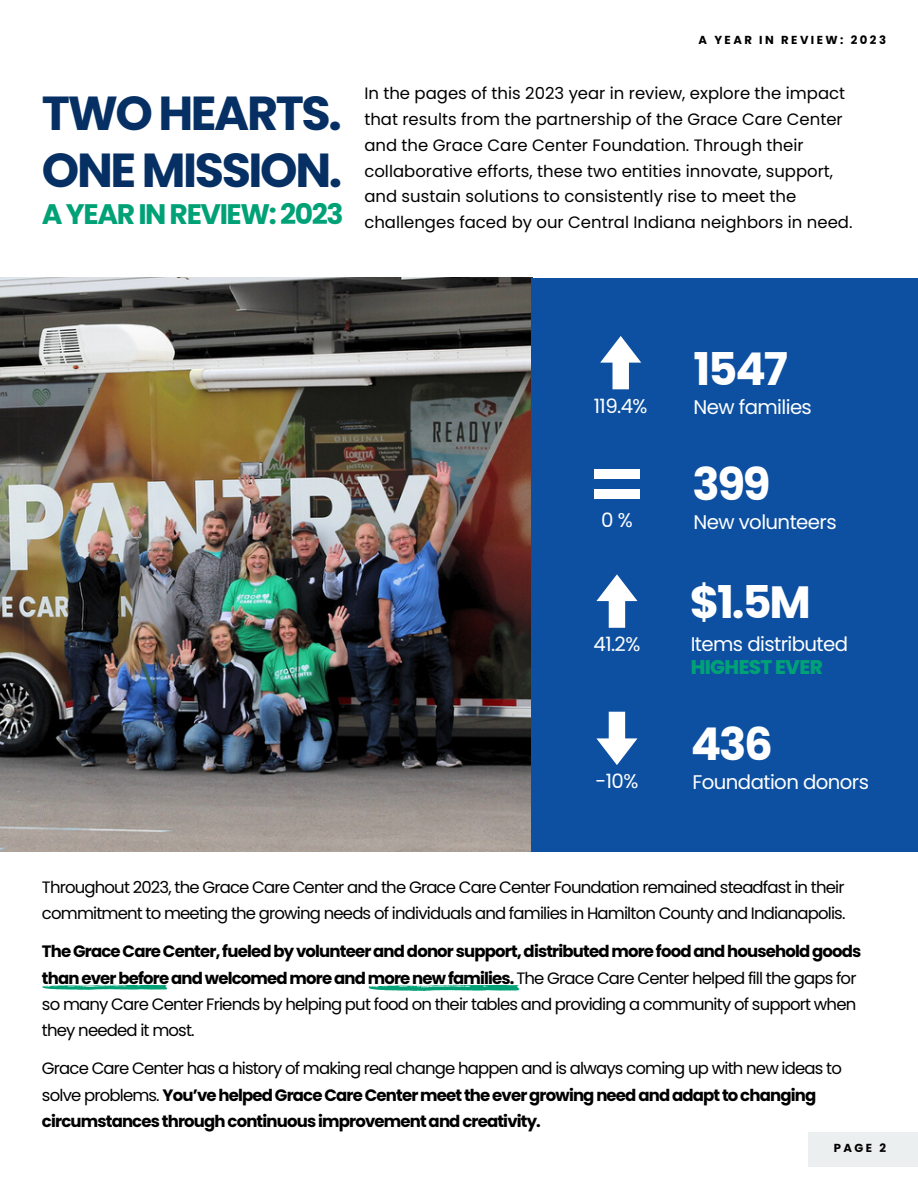
<style>
.page{position:relative;width:918px;height:1188px;background:#fff}
.page>*{position:absolute;margin:0;border:0;box-sizing:border-box;transform-origin:0 0}
.t1{font:700 47.7px/56.2px "Poppins";letter-spacing:-.05em;color:#063063}
.t2{font:700 45.15px "Poppins";letter-spacing:-.05em;color:#fff}
.t3{font:700 28.2px "Poppins";letter-spacing:-.05em;color:#00a176}
.t4{font:19.8px/23.7px "Poppins";letter-spacing:-.03em;color:#fff}
.t5{font:16.5px/26.2px "Poppins";letter-spacing:-.05em;color:#000}
.t6{font:16.5px/25.8px "Poppins";color:#000}
.t7{font:700 16.5px/26.2px "Poppins";letter-spacing:-.05em;color:#000}
.t8{font:700 11.7px "Poppins";letter-spacing:.21em;color:#000}
.s1{font-weight:800;color:#00a176}
.s2{font-weight:700}
.s3{font-weight:400}
</style>
<div class="page">
<img style="left:0;top:278px;width:532px;height:574px">
<div style="left:532px;top:278px;width:386px;height:573px;background:#0d50a1"></div>
<svg style="left:596px;top:574px;width:41px;height:54px"></svg>
<div style="left:594px;top:470px;width:46px;height:9px;background:#fff"></div>
<div style="left:594px;top:489px;width:46px;height:10px;background:#fff"></div>
<svg style="left:596px;top:712px;width:41px;height:53px"></svg>
<svg style="left:600px;top:336px;width:41px;height:53px"></svg>
<div style="left:808px;top:1132px;width:110px;height:35px;background:#ecefef"></div>
<svg style="left:42px;top:985px;width:126px;height:5px"></svg>
<svg style="left:369px;top:985px;width:151px;height:6px"></svg>
<h1 class="t1" style="left:42px;top:86px;width:302px">TWO HEARTS.<br>ONE MISSION.</h1>
<h1 class="t3" style="left:42px;top:194px;width:303px">A YEAR IN REVIEW: 2023</h1>
<p class="t8" style="left:698px;top:32px;width:189px">A YEAR IN REVIEW: 2023</p>
<h3 class="t6" style="left:364px;top:80px;width:490px">In the pages of this 2023 year in review, explore the impact that results from the partnership of the Grace Care Center and the Grace Care Center Foundation. Through their collaborative efforts, these two entities innovate, support, and sustain solutions to consistently rise to meet the challenges faced by our Central Indiana neighbors in need.</h3>
<h3 class="t2" style="left:694px;top:338px;width:96px">1547</h3>
<h3 class="t4" style="left:594px;top:394px;width:55px">119.4%</h3>
<h1 class="t4" style="left:694px;top:395px;width:120px">New families</h1>
<p class="t2" style="left:692px;top:453px;width:80px">399</p>
<h3 class="t4" style="left:601px;top:509px;width:33px">0%</h3>
<h4 class="t4" style="left:694px;top:510px;width:145px">New volunteers</h4>
<h2 class="t2" style="left:690px;top:570px;width:123px">$1.5M</h2>
<p class="t4" style="left:594px;top:632px;width:48px">41.2%</p>
<p class="t4" style="left:691px;top:632px;width:159px">Items distributed<br><span class="s1">HIGHEST EVER</span></p>
<h3 class="t2" style="left:691px;top:713px;width:84px">436</h3>
<p class="t4" style="left:596px;top:769px;width:44px">-10%</p>
<h1 class="t4" style="left:692px;top:770px;width:178px">Foundation donors</h1>
<h3 class="t5" style="left:42px;top:874px;width:805px">Throughout 2023, the Grace Care Center and the Grace Care Center Foundation remained steadfast in their commitment to meeting the growing needs of individuals and families in Hamilton County and Indianapolis.</h3>
<h1 class="t5" style="left:42px;top:939px;width:821px"><span class="s2">The Grace Care Center, fueled by volunteer and donor support, distributed more food and household goods than ever before and welcomed more and more new families.</span> The Grace Care Center helped fill the gaps for so many Care Center Friends by helping put food on their tables and providing a community of support when they needed it most.</h1>
<h3 class="t7" style="left:42px;top:1055px;width:802px"><span class="s3">Grace Care Center has a history of making real change happen and is always coming up with new ideas to solve problems.</span> You’ve helped Grace Care Center meet the ever growing need and adapt to changing circumstances through continuous improvement and creativity.</h3>
<h3 class="t8" style="left:834px;top:1140px;width:54px">PAGE 2</h3>
</div>
